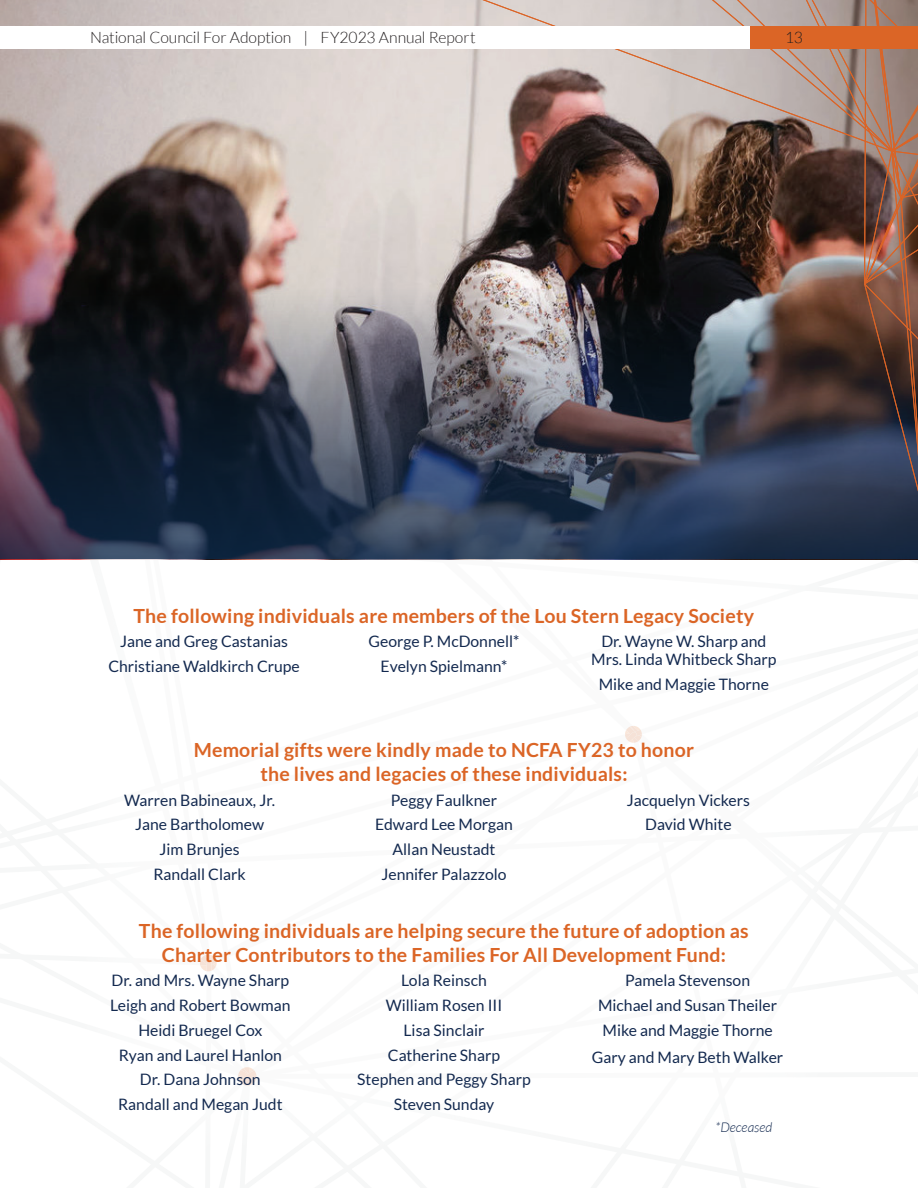
<style>
.page{position:relative;width:918px;height:1188px;background:#fff}
.page>*{position:absolute;margin:0;border:0;box-sizing:border-box;transform-origin:0 0}
.t1{font:700 19.5px/23.4px "Lato";letter-spacing:.01em;color:#db6526;text-align:center}
.t2{font:15.75px/24.8px "Lato";color:#13294f;text-align:center}
.t3{font:300 15.75px "Lato";letter-spacing:-.005em;color:#231f20}
.t4{font:italic 300 13.5px "Lato";color:#13294f}
</style>
<div class="page">
<img style="left:0;top:0;width:918px;height:1086px">
<div style="left:0;top:26px;width:749px;height:23px;background:#fff"></div>
<p class="t3" style="left:90px;top:29px;width:387px">National Council For Adoption | FY2023 Annual Report</p>
<p class="t3" style="left:785px;top:29px;width:19px">13</p>
<p class="t1" style="left:134px;top:604px;width:622px">The following individuals are members of the Lou Stern Legacy Society</p>
<p class="t2" style="left:108px;top:629px;width:193px">Jane and Greg Castanias<br>Christiane Waldkirch Crupe</p>
<p class="t2" style="left:369px;top:629px;width:152px">George P. McDonnell*<br>Evelyn Spielmann*</p>
<p class="t2" style="left:591px;top:633px;width:187px;line-height:18px">Dr. Wayne W. Sharp and<br>Mrs. Linda Whitbeck Sharp</p>
<p class="t2" style="left:599px;top:672px;width:172px">Mike and Maggie Thorne</p>
<p class="t1" style="left:194px;top:738px;width:502px">Memorial gifts were kindly made to NCFA FY23 to honor the lives and legacies of these individuals:</p>
<p class="t2" style="left:124px;top:787px;width:152px">Warren Babineaux, Jr.<br>Jane Bartholomew<br>Jim Brunjes<br>Randall Clark</p>
<p class="t2" style="left:375px;top:787px;width:139px">Peggy Faulkner<br>Edward Lee Morgan<br>Allan Neustadt<br>Jennifer Palazzolo</p>
<p class="t2" style="left:627px;top:787px;width:125px">Jacquelyn Vickers<br>David White</p>
<p class="t1" style="left:139px;top:919px;width:611px">The following individuals are helping secure the future of adoption as<br>Charter Contributors to the Families For All Development Fund:</p>
<p class="t2" style="left:110px;top:968px;width:182px">Dr. and Mrs. Wayne Sharp<br>Leigh and Robert Bowman<br>Heidi Bruegel Cox<br>Ryan and Laurel Hanlon<br>Dr. Dana Johnson<br>Randall and Megan Judt</p>
<p class="t2" style="left:357px;top:968px;width:175px">Lola Reinsch<br>William Rosen III<br>Lisa Sinclair<br>Catherine Sharp<br>Stephen and Peggy Sharp<br>Steven Sunday</p>
<p class="t2" style="left:598px;top:968px;width:181px">Pamela Stevenson<br>Michael and Susan Theiler<br>Mike and Maggie Thorne</p>
<p class="t2" style="left:592px;top:1045px;width:193px">Gary and Mary Beth Walker</p>
<p class="t4" style="left:715px;top:1120px;width:59px">*Deceased</p>
</div>
